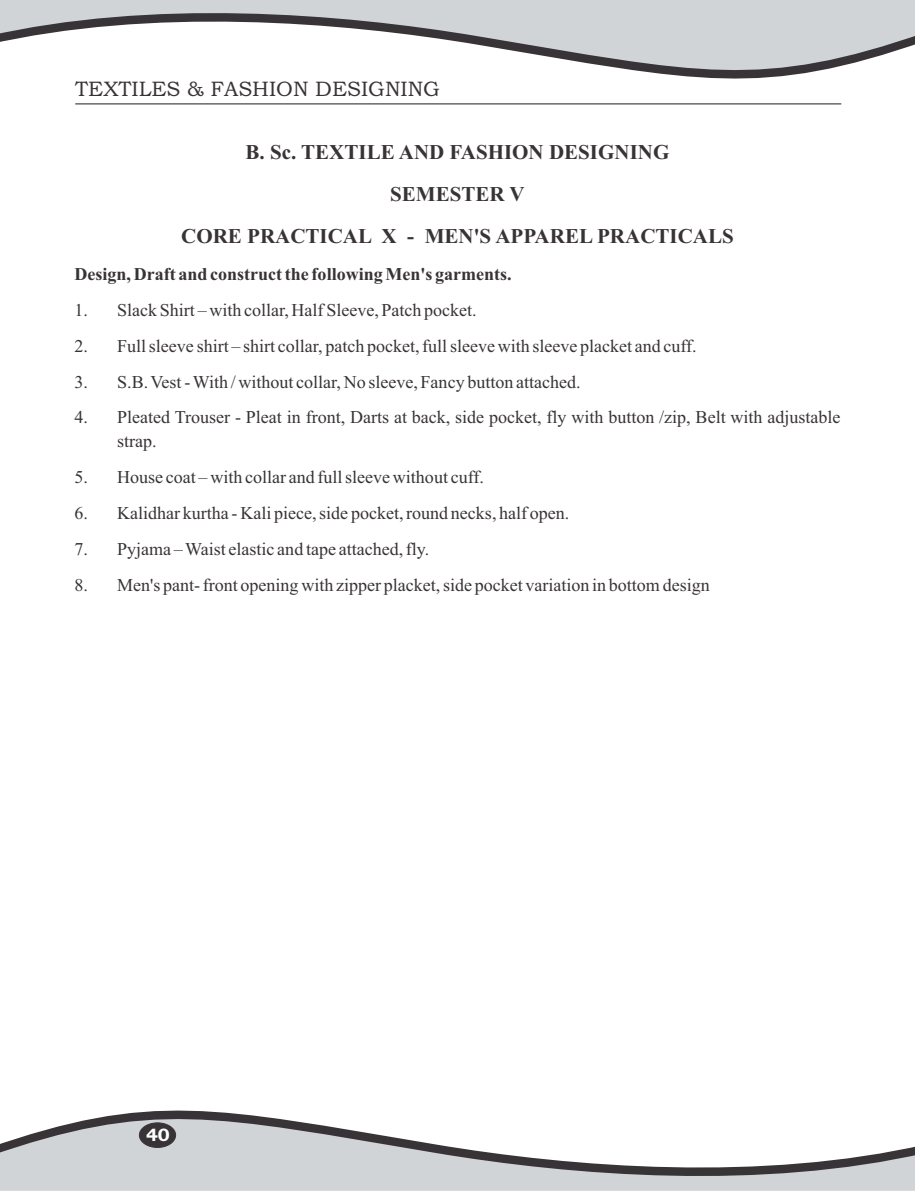
<style>
.page{position:relative;width:915px;height:1191px;background:#fff}
.page>*{position:absolute;margin:0;border:0;box-sizing:border-box;transform-origin:0 0}
.t1{font:700 21px/41.8px "Times New Roman";color:#383336;text-align:center}
.t2{font:21px "Bookman Old Style";color:#383336}
.t3{font:18px/23.9px "Times New Roman";color:#383336}
.t4{font:700 18px "Times New Roman";color:#383336}
.t5{font:700 18px "Bookman Old Style";color:#fff}
</style>
<div class="page">
<svg style="left:0;top:0;width:914px;height:79px;fill:#d1d4d6"></svg>
<svg style="left:0;top:1110px;width:914px;height:80px;fill:#d1d4d6"></svg>
<hr style="left:75px;top:103px;width:766px;height:1px;background:#383336">
<div style="left:139px;top:1122px;width:37px;height:25px;background:#383336;border:1px solid #383336;border-radius:50%"></div>
<p class="t2" style="left:75px;top:81px;width:366px">TEXTILES &amp; FASHION DESIGNING</p>
<p class="t1" style="left:181px;top:133px;width:554px">B. Sc. TEXTILE AND FASHION DESIGNING<br>SEMESTER V<br>CORE PRACTICAL X - MEN'S APPAREL PRACTICALS</p>
<p class="t4" style="left:74px;top:268px;width:438px">Design, Draft and construct the following Men's garments.</p>
<p class="t3" style="left:74px;top:299px;width:403px">1. Slack Shirt – with collar, Half Sleeve, Patch pocket.</p>
<p class="t3" style="left:74px;top:335px;width:623px">2. Full sleeve shirt – shirt collar, patch pocket, full sleeve with sleeve placket and cuff.</p>
<p class="t3" style="left:74px;top:371px;width:507px">3. S.B. Vest - With / without collar, No sleeve, Fancy button attached.</p>
<p class="t3" style="left:117px;top:407px;width:724px;text-indent:-43px">4. Pleated Trouser - Pleat in front, Darts at back, side pocket, fly with button /zip, Belt with adjustable strap.</p>
<p class="t3" style="left:74px;top:467px;width:411px">5. House coat – with collar and full sleeve without cuff.</p>
<p class="t3" style="left:74px;top:503px;width:496px">6. Kalidhar kurtha - Kali piece, side pocket, round necks, half open.</p>
<p class="t3" style="left:74px;top:539px;width:356px">7. Pyjama – Waist elastic and tape attached, fly.</p>
<p class="t3" style="left:74px;top:575px;width:636px">8. Men's pant- front opening with zipper placket, side pocket variation in bottom design</p>
<p class="t5" style="left:146px;top:1128px;width:25px">40</p>
</div>
